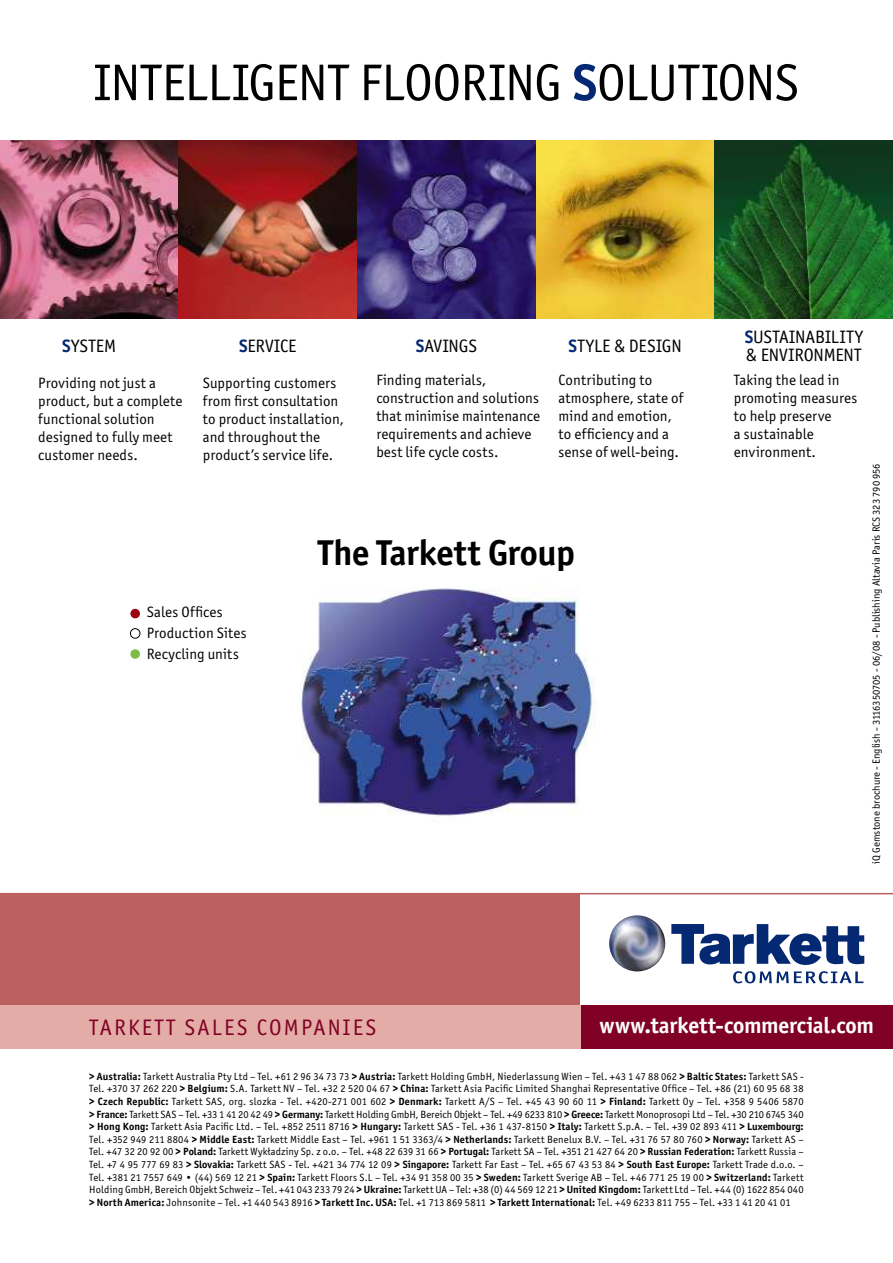
<style>
.page{position:relative;width:893px;height:1263px;background:#fff}
.page>*{position:absolute;margin:0;border:0;box-sizing:border-box;transform-origin:0 0}
.t1{font:51.75px "Officina San ITC";letter-spacing:-.01em;color:#000}
.t2{font:700 36px "Officina San ITC";letter-spacing:-.01em;color:#000}
.t3{font:700 22.5px "Officina San ITC";letter-spacing:-.01em;color:#fff}
.t4{font:22.5px "Officina San ITC";letter-spacing:.1em;color:#800125}
.t5{font:18px/18px "Officina San ITC";color:#000}
.t6{font:15px/18px "Officina San ITC";letter-spacing:.01em;color:#000}
.t7{font:10.5px/12.6px "Officina San ITC";color:#000;text-align:justify}
.s1{font-weight:700;color:#042972}
.s2{font-weight:700}
</style>
<div class="page">
<div style="left:580px;top:1005px;width:313px;height:44px;background:#800125"></div>
<div style="left:0;top:1005px;width:580px;height:44px;background:#e4aca6"></div>
<div style="left:0;top:893px;width:580px;height:112px;background:#ba6060"></div>
<svg style="left:733px;top:971px;width:131px;height:12px"></svg>
<img style="left:609px;top:915px;width:56px;height:56px;border-radius:50%">
<svg style="left:671px;top:924px;width:193px;height:41px"></svg>
<div style="left:130px;top:609px;width:10px;height:9px;background:#9c050f;border-radius:50%"></div>
<div style="left:130px;top:649px;width:10px;height:10px;background:#7dbd45;border-radius:50%"></div>
<div style="left:130px;top:628px;width:10px;height:10px;border:1px solid #000;border-radius:50%"></div>
<img style="left:301px;top:588px;width:294px;height:228px">
<img style="left:0;top:140px;width:893px;height:179px">
<hr style="left:0;top:893px;width:893px;height:1px;background:#ba6060">
<h1 class="t1" style="left:94px;top:62px;width:707px">INTELLIGENT FLOORING <span class="s1">S</span>OLUTIONS</h1>
<h3 class="t5" style="left:62px;top:338px;width:56px"><span class="s1">S</span>YSTEM</h3>
<h3 class="t5" style="left:239px;top:338px;width:59px"><span class="s1">S</span>ERVICE</h3>
<h3 class="t5" style="left:416px;top:338px;width:63px"><span class="s1">S</span>AVINGS</h3>
<h3 class="t5" style="left:568px;top:338px;width:115px"><span class="s1">S</span>TYLE &amp; DESIGN</h3>
<h3 class="t5" style="left:745px;top:330px;width:119px"><span class="s1">S</span>USTAINABILITY &amp; ENVIRONMENT</h3>
<h3 class="t6" style="left:734px;top:373px;width:125px">Taking the lead in promoting measures to help preserve<br>a sustainable environment.</h3>
<h3 class="t6" style="left:38px;top:375px;width:146px">Providing not just a product, but a complete functional solution designed to fully meet customer needs.</h3>
<h3 class="t6" style="left:203px;top:375px;width:143px">Supporting customers from first consultation to product installation, and throughout the product’s service life.</h3>
<h3 class="t6" style="left:376px;top:373px;width:165px">Finding materials, construction and solutions that minimise maintenance requirements and achieve best life cycle costs.</h3>
<h3 class="t6" style="left:559px;top:373px;width:126px">Contributing to atmosphere, state of mind and emotion, to efficiency and a sense of well-being.</h3>
<h3 class="t6" style="left:147px;top:603px;width:101px;line-height:21px">Sales Offices<br>Production Sites<br>Recycling units</h3>
<h2 class="t2" style="left:318px;top:538px;width:258px">The Tarkett Group</h2>
<p class="t7" style="left:871px;top:863px;width:402px;rotate:-90deg">iQ Gemstone brochure - English - 3116350705 - 06/08 - Publishing Altavia Paris RCS 323 790 956</p>
<h3 class="t4" style="left:89px;top:1018px;width:288px">TARKETT SALES COMPANIES</h3>
<h3 class="t3" style="left:600px;top:1016px;width:276px">www.tarkett-commercial.com</h3>
<p class="t7" style="left:89px;top:1071px;width:716px"><span class="s2">&gt; Australia:</span> Tarkett Australia Pty Ltd – Tel. +61 2 96 34 73 73 <span class="s2">&gt; Austria:</span> Tarkett Holding GmbH, Niederlassung Wien – Tel. +43 1 47 88 062 <span class="s2">&gt; Baltic States:</span> Tarkett SAS - Tel. +370 37 262 220 <span class="s2">&gt; Belgium:</span> S.A. Tarkett NV – Tel. +32 2 520 04 67 <span class="s2">&gt; China:</span> Tarkett Asia Pacific Limited Shanghai Representative Office – Tel. +86 (21) 60 95 68 38 <span class="s2">&gt; Czech Republic:</span> Tarkett SAS, org. slozka - Tel. +420-271 001 602 <span class="s2">&gt; Denmark:</span> Tarkett A/S – Tel. +45 43 90 60 11 <span class="s2">&gt; Finland:</span> Tarkett Oy – Tel. +358 9 5406 5870 <span class="s2">&gt; France:</span> Tarkett SAS – Tel. +33 1 41 20 42 49 <span class="s2">&gt; Germany:</span> Tarkett Holding GmbH, Bereich Objekt – Tel. +49 6233 810 <span class="s2">&gt; Greece:</span> Tarkett Monoprosopi Ltd – Tel. +30 210 6745 340 <span class="s2">&gt; Hong Kong:</span> Tarkett Asia Pacific Ltd. – Tel. +852 2511 8716 <span class="s2">&gt; Hungary:</span> Tarkett SAS - Tel. +36 1 437-8150 <span class="s2">&gt; Italy:</span> Tarkett S.p.A. – Tel. +39 02 893 411 <span class="s2">&gt; Luxembourg:<br></span>Tel. +352 949 211 8804 <span class="s2">&gt; Middle East:</span> Tarkett Middle East – Tel. +961 1 51 3363/4 <span class="s2">&gt; Netherlands:</span> Tarkett Benelux B.V. – Tel. +31 76 57 80 760 <span class="s2">&gt; Norway:</span> Tarkett AS – Tel. +47 32 20 92 00 <span class="s2">&gt; Poland:</span> Tarkett Wykładziny Sp. z o.o. – Tel. +48 22 639 31 66 <span class="s2">&gt; Portugal:</span> Tarkett SA – Tel. +351 21 427 64 20 <span class="s2">&gt; Russian Federation:</span> Tarkett Russia – Tel. +7 4 95 777 69 83 <span class="s2">&gt; Slovakia:</span> Tarkett SAS - Tel. +421 34 774 12 09 <span class="s2">&gt; Singapore:</span> Tarkett Far East – Tel. +65 67 43 53 84 <span class="s2">&gt; South East Europe:</span> Tarkett Trade d.o.o. – Tel. +381 21 7557 649 <span class="s2">•</span> (44) 569 12 21 <span class="s2">&gt; Spain:</span> Tarkett Floors S.L – Tel. +34 91 358 00 35 <span class="s2">&gt; Sweden:</span> Tarkett Sverige AB – Tel. +46 771 25 19 00 <span class="s2">&gt; Switzerland:</span> Tarkett Holding GmbH, Bereich Objekt Schweiz – Tel. +41 043 233 79 24 <span class="s2">&gt; Ukraine:</span> Tarkett UA – Tel: +38 (0) 44 569 12 21 <span class="s2">&gt; United Kingdom:</span> Tarkett Ltd – Tel. +44 (0) 1622 854 040 <span class="s2">&gt; North America:</span> Johnsonite – Tel. +1 440 543 8916 <span class="s2">&gt; Tarkett Inc. USA:</span> Tel. +1 713 869 5811 <span class="s2">&gt; Tarkett International:</span> Tel. +49 6233 811 755 – Tel. +33 1 41 20 41 01</p>
</div>
